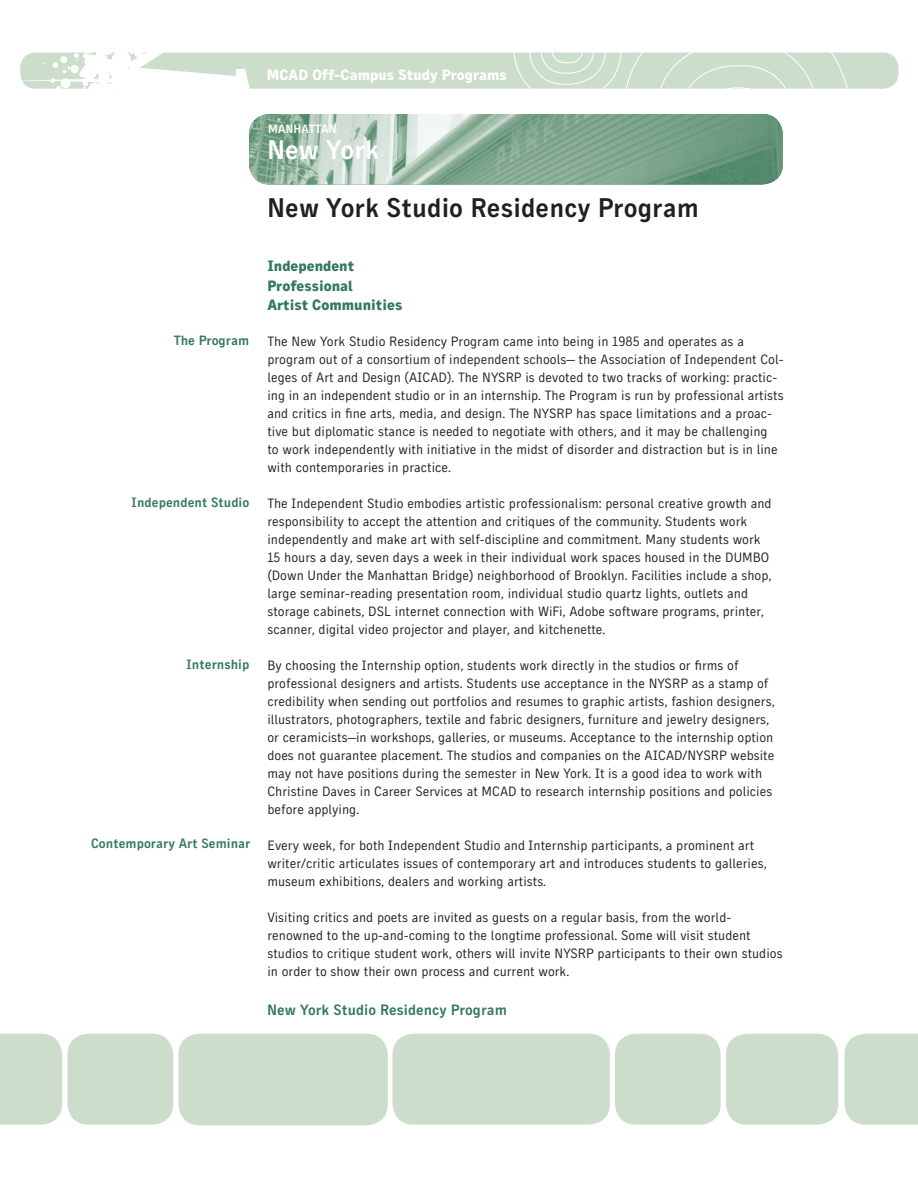
<style>
.page{position:relative;width:918px;height:1188px;background:#fff}
.page>*{position:absolute;margin:0;border:0;box-sizing:border-box;transform-origin:0 0}
.t1{font:700 27px "Spektro Gothic";color:#231f20}
.t2{font:700 27px "Spektro Gothic";color:#fff}
.t3{font:900 15px "Spektro Gothic";color:#32785c}
.t4{font:700 15px "Spektro Gothic";color:#32785c}
.t5{font:900 15px "Spektro Gothic";color:#fff}
.t6{font:13.5px/18px "Spektro Gothic";color:#231f20}
.t7{font:700 13.5px "Spektro Gothic";color:#32785c}
.t8{font:12px "Spektro Gothic Bold OS";color:#fff}
</style>
<div class="page">
<div style="left:20px;top:52px;width:878px;height:37px;background:#ccdecb;border-radius:15px"></div>
<svg style="left:20px;top:52px;width:230px;height:37px"></svg>
<svg style="left:514px;top:52px;width:107px;height:37px"></svg>
<div style="left:529px;top:12px;width:77px;height:72px;border:1px solid #fff;border-radius:36px"></div>
<div style="left:541px;top:23px;width:53px;height:50px;border:1px solid #fff;border-radius:24px"></div>
<div style="left:552px;top:34px;width:31px;height:29px;border:1px solid #fff;border-radius:14px"></div>
<div style="left:0;top:1034px;width:62px;height:91px;background:#ccdecb"></div>
<div style="left:67px;top:1034px;width:106px;height:91px;background:#ccdecb;border-radius:21px"></div>
<div style="left:392px;top:1034px;width:218px;height:91px;background:#ccdecb;border-radius:21px"></div>
<div style="left:845px;top:1034px;width:73px;height:91px;background:#ccdecb"></div>
<div style="left:726px;top:1034px;width:112px;height:91px;background:#ccdecb;border-radius:21px"></div>
<div style="left:179px;top:1034px;width:209px;height:91px;background:#ccdecb;border-radius:21px"></div>
<div style="left:615px;top:1034px;width:106px;height:91px;background:#ccdecb;border-radius:21px"></div>
<img style="left:249px;top:114px;width:534px;height:70px">
<p class="t7" style="left:174px;top:332px;width:77px">The Program</p>
<p class="t7" style="left:131px;top:494px;width:120px">Independent Studio</p>
<p class="t7" style="left:186px;top:657px;width:65px">Internship</p>
<p class="t7" style="left:91px;top:835px;width:161px">Contemporary Art Seminar</p>
<p class="t5" style="left:267px;top:66px;width:242px">MCAD Off-Campus Study Programs</p>
<p class="t8" style="left:268px;top:121px;width:70px">MANHATTAN</p>
<p class="t2" style="left:267px;top:134px;width:114px">New York</p>
<p class="t1" style="left:267px;top:192px;width:434px">New York Studio Residency Program</p>
<p class="t3" style="left:267px;top:257px;width:88px">Independent</p>
<p class="t3" style="left:267px;top:276px;width:87px">Professional</p>
<p class="t3" style="left:267px;top:296px;width:136px">Artist Communities</p>
<p class="t6" style="left:267px;top:332px;width:518px">The New York Studio Residency Program came into being in 1985 and operates as a program out of a consortium of independent schools— the Association of Independent Col&shy;leges of Art and Design (AICAD). The NYSRP is devoted to two tracks of working: practic&shy;ing in an independent studio or in an internship. The Program is run by professional artists and critics in fine arts, media, and design. The NYSRP has space limitations and a proac&shy;tive but diplomatic stance is needed to negotiate with others, and it may be challenging<br>to work independently with initiative in the midst of disorder and distraction but is in line with contemporaries in practice.</p>
<p class="t6" style="left:267px;top:494px;width:506px">The Independent Studio embodies artistic professionalism: personal creative growth and responsibility to accept the attention and critiques of the community. Students work independently and make art with self-discipline and commitment. Many students work 15 hours a day, seven days a week in their individual work spaces housed in the DUMBO (Down Under the Manhattan Bridge) neighborhood of Brooklyn. Facilities include a shop, large seminar-reading presentation room, individual studio quartz lights, outlets and storage cabinets, DSL internet connection with WiFi, Adobe software programs, printer, scanner, digital video projector and player, and kitchenette.</p>
<p class="t6" style="left:267px;top:656px;width:509px">By choosing the Internship option, students work directly in the studios or firms of professional designers and artists. Students use acceptance in the NYSRP as a stamp of credibility when sending out portfolios and resumes to graphic artists, fashion designers, illustrators, photographers, textile and fabric designers, furniture and jewelry designers, or ceramicists—in workshops, galleries, or museums. Acceptance to the internship option does not guarantee placement. The studios and companies on the AICAD/NYSRP website may not have positions during the semester in New York. It is a good idea to work with Christine Daves in Career Services at MCAD to research internship positions and policies before applying.</p>
<p class="t6" style="left:267px;top:836px;width:501px">Every week, for both Independent Studio and Internship participants, a prominent art writer/critic articulates issues of contemporary art and introduces students to galleries, museum exhibitions, dealers and working artists.</p>
<p class="t6" style="left:267px;top:908px;width:465px">Visiting critics and poets are invited as guests on a regular basis, from the world-</p>
<p class="t6" style="left:267px;top:926px;width:517px">renowned to the up-and-coming to the longtime professional. Some will visit student studios to critique student work, others will invite NYSRP participants to their own studios in order to show their own process and current work.</p>
<p class="t4" style="left:267px;top:1002px;width:242px">New York Studio Residency Program</p>
</div>
